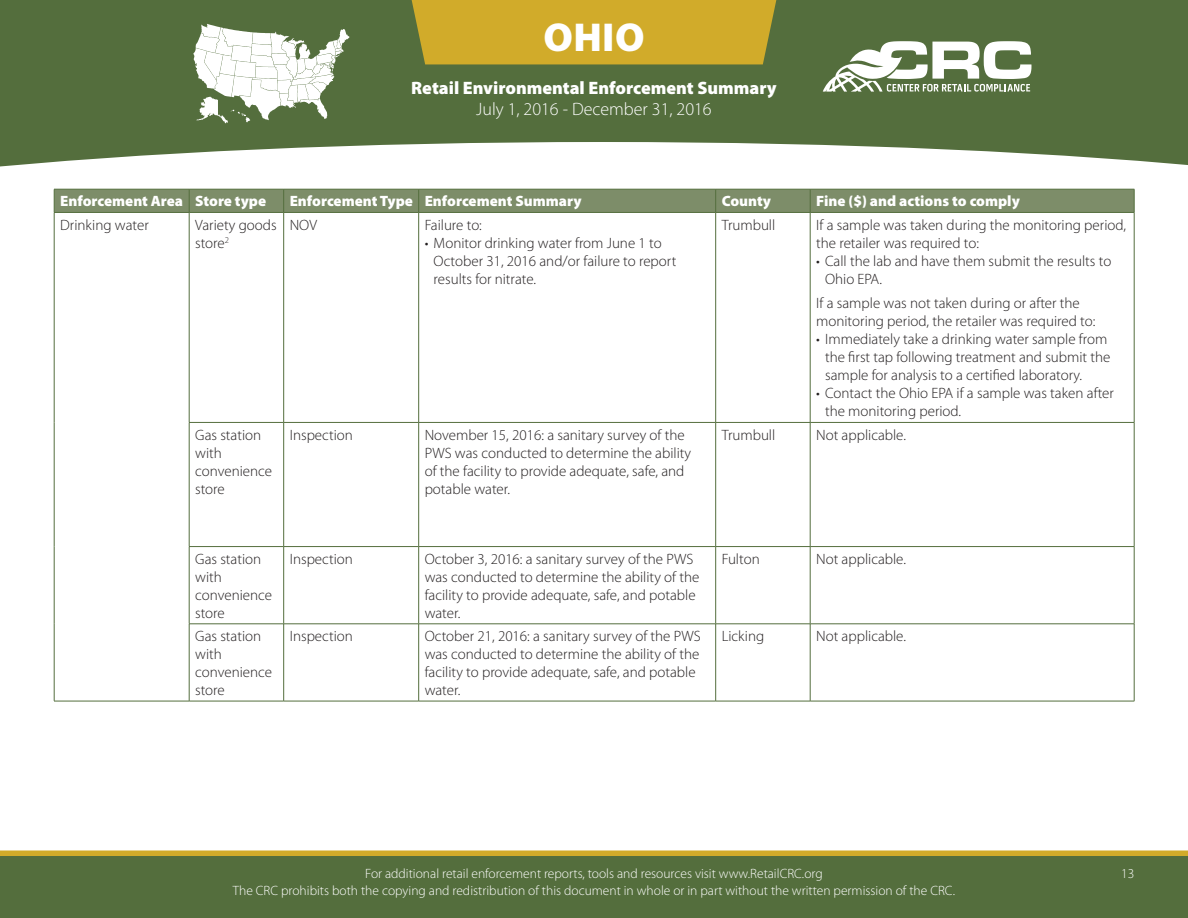
<style>
.page{position:relative;width:1188px;height:918px;background:#fff}
.page>*{position:absolute;margin:0;border:0;box-sizing:border-box;transform-origin:0 0}
.t1{font:900 40.5px "Myriad Pro";color:#fff}
.t2{font:900 18px "Myriad Pro";color:#fff}
.t3{font:300 18px "Myriad Pro";color:#fff}
.t4{font:300 15px/18px "Myriad Pro";color:#231f20}
.t5{font:900 15px "Myriad Pro";color:#fff}
.t6{font:300 13.5px/16.5px "Myriad Pro";color:#fff;text-align:center}
</style>
<div class="page">
<div style="left:0;top:850px;width:1188px;height:6px;background:#d1ab2a"></div>
<div style="left:0;top:856px;width:1188px;height:62px;background:#546e3d"></div>
<svg style="left:0;top:155px;width:1188px;height:12px"></svg>
<div style="left:0;top:0;width:1188px;height:155px;background:#546e3d"></div>
<svg style="left:823px;top:41px;width:209px;height:51px"></svg>
<svg style="left:393px;top:0;width:402px;height:69px;background:#b99f2d"></svg>
<svg style="left:193px;top:24px;width:156px;height:99px"></svg>
<hr style="left:54px;top:213px;width:1px;height:209px;background:#546e3d">
<hr style="left:54px;top:422px;width:1px;height:125px;background:#546e3d">
<hr style="left:54px;top:547px;width:1px;height:77px;background:#546e3d">
<hr style="left:54px;top:624px;width:1px;height:77px;background:#546e3d">
<hr style="left:189px;top:213px;width:1px;height:209px;background:#546e3d">
<hr style="left:283px;top:213px;width:1px;height:209px;background:#546e3d">
<hr style="left:418px;top:213px;width:1px;height:209px;background:#546e3d">
<hr style="left:715px;top:213px;width:1px;height:209px;background:#546e3d">
<hr style="left:810px;top:213px;width:1px;height:209px;background:#546e3d">
<hr style="left:1134px;top:213px;width:1px;height:209px;background:#546e3d">
<hr style="left:189px;top:422px;width:95px;height:1px;background:#546e3d">
<hr style="left:189px;top:423px;width:1px;height:123px;background:#546e3d">
<hr style="left:284px;top:422px;width:135px;height:1px;background:#546e3d">
<hr style="left:283px;top:423px;width:1px;height:123px;background:#546e3d">
<hr style="left:419px;top:422px;width:297px;height:1px;background:#546e3d">
<hr style="left:418px;top:423px;width:1px;height:123px;background:#546e3d">
<hr style="left:716px;top:422px;width:94px;height:1px;background:#546e3d">
<hr style="left:715px;top:423px;width:1px;height:123px;background:#546e3d">
<hr style="left:810px;top:422px;width:324px;height:1px;background:#546e3d">
<hr style="left:810px;top:423px;width:1px;height:123px;background:#546e3d">
<hr style="left:1134px;top:423px;width:1px;height:123px;background:#546e3d">
<hr style="left:189px;top:546px;width:95px;height:1px;background:#546e3d">
<hr style="left:189px;top:547px;width:1px;height:77px;background:#546e3d">
<hr style="left:284px;top:546px;width:135px;height:1px;background:#546e3d">
<hr style="left:283px;top:547px;width:1px;height:77px;background:#546e3d">
<hr style="left:419px;top:546px;width:297px;height:1px;background:#546e3d">
<hr style="left:418px;top:547px;width:1px;height:77px;background:#546e3d">
<hr style="left:716px;top:546px;width:94px;height:1px;background:#546e3d">
<hr style="left:715px;top:547px;width:1px;height:77px;background:#546e3d">
<hr style="left:810px;top:546px;width:324px;height:1px;background:#546e3d">
<hr style="left:810px;top:547px;width:1px;height:77px;background:#546e3d">
<hr style="left:1134px;top:547px;width:1px;height:77px;background:#546e3d">
<hr style="left:189px;top:624px;width:95px;height:1px;background:#546e3d">
<hr style="left:189px;top:624px;width:1px;height:77px;background:#546e3d">
<hr style="left:284px;top:624px;width:135px;height:1px;background:#546e3d">
<hr style="left:283px;top:624px;width:1px;height:77px;background:#546e3d">
<hr style="left:419px;top:624px;width:297px;height:1px;background:#546e3d">
<hr style="left:418px;top:624px;width:1px;height:77px;background:#546e3d">
<hr style="left:716px;top:624px;width:94px;height:1px;background:#546e3d">
<hr style="left:715px;top:624px;width:1px;height:77px;background:#546e3d">
<hr style="left:810px;top:624px;width:324px;height:1px;background:#546e3d">
<hr style="left:810px;top:624px;width:1px;height:77px;background:#546e3d">
<hr style="left:1134px;top:624px;width:1px;height:77px;background:#546e3d">
<div style="left:54px;top:189px;width:1081px;height:23px;background:#7d8d69"></div>
<hr style="left:54px;top:212px;width:135px;height:1px;background:#546e3d">
<hr style="left:189px;top:212px;width:95px;height:1px;background:#546e3d">
<hr style="left:284px;top:212px;width:135px;height:1px;background:#546e3d">
<hr style="left:419px;top:212px;width:297px;height:1px;background:#546e3d">
<hr style="left:716px;top:212px;width:94px;height:1px;background:#546e3d">
<hr style="left:810px;top:212px;width:324px;height:1px;background:#546e3d">
<hr style="left:54px;top:701px;width:135px;height:1px;background:#546e3d">
<hr style="left:189px;top:701px;width:95px;height:1px;background:#546e3d">
<hr style="left:284px;top:701px;width:135px;height:1px;background:#546e3d">
<hr style="left:419px;top:701px;width:297px;height:1px;background:#546e3d">
<hr style="left:716px;top:701px;width:94px;height:1px;background:#546e3d">
<hr style="left:810px;top:701px;width:324px;height:1px;background:#546e3d">
<h1 class="t1" style="left:543px;top:15px;width:103px">OHIO</h1>
<p class="t2" style="left:411px;top:78px;width:367px">Retail Environmental Enforcement Summary</p>
<p class="t3" style="left:476px;top:100px;width:237px">July 1, 2016 - December 31, 2016</p>
<p class="t5" style="left:60px;top:193px;width:208px">Enforcement Area Store type</p>
<p class="t5" style="left:290px;top:193px;width:293px">Enforcement Type Enforcement Summary</p>
<p class="t5" style="left:722px;top:193px;width:51px">County</p>
<p class="t5" style="left:816px;top:193px;width:205px">Fine ($) and actions to comply</p>
<p class="t4" style="left:60px;top:216px;width:90px">Drinking water</p>
<p class="t4" style="left:195px;top:216px;width:83px">Variety goods store<sup>2</sup></p>
<p class="t4" style="left:290px;top:216px;width:29px">NOV</p>
<p class="t4" style="left:425px;top:216px;width:59px">Failure to:</p>
<p class="t4" style="left:722px;top:216px;width:55px">Trumbull</p>
<p class="t4" style="left:816px;top:216px;width:311px">If a sample was taken during the monitoring period, the retailer was required to:</p>
<p class="t4" style="left:825px;top:252px;width:288px;text-indent:-9px">• Call the lab and have them submit the results to<br>Ohio EPA.</p>
<p class="t4" style="left:816px;top:295px;width:281px">If a sample was not taken during or after the monitoring period, the retailer was required to:</p>
<p class="t4" style="left:825px;top:331px;width:287px;text-indent:-9px">• Immediately take a drinking water sample from the first tap following treatment and submit the sample for analysis to a certified laboratory.</p>
<p class="t4" style="left:825px;top:385px;width:290px;text-indent:-9px">• Contact the Ohio EPA if a sample was taken after the monitoring period.</p>
<p class="t4" style="left:434px;top:234px;width:244px;text-indent:-9px">• Monitor drinking water from June 1 to<br>October 31, 2016 and/or failure to report results for nitrate.</p>
<p class="t4" style="left:195px;top:426px;width:78px">Gas station with convenience store</p>
<p class="t4" style="left:290px;top:426px;width:65px">Inspection</p>
<p class="t4" style="left:425px;top:426px;width:268px">November 15, 2016: a sanitary survey of the PWS was conducted to determine the ability of the facility to provide adequate, safe, and potable water.</p>
<p class="t4" style="left:722px;top:426px;width:55px">Trumbull</p>
<p class="t4" style="left:816px;top:426px;width:91px">Not applicable.</p>
<p class="t4" style="left:195px;top:550px;width:78px">Gas station with convenience store</p>
<p class="t4" style="left:290px;top:550px;width:65px">Inspection</p>
<p class="t4" style="left:425px;top:550px;width:276px">October 3, 2016: a sanitary survey of the PWS was conducted to determine the ability of the facility to provide adequate, safe, and potable water.</p>
<p class="t4" style="left:722px;top:550px;width:40px">Fulton</p>
<p class="t4" style="left:816px;top:550px;width:91px">Not applicable.</p>
<p class="t4" style="left:195px;top:627px;width:78px">Gas station with convenience store</p>
<p class="t4" style="left:290px;top:627px;width:65px">Inspection</p>
<p class="t4" style="left:425px;top:627px;width:278px">October 21, 2016: a sanitary survey of the PWS was conducted to determine the ability of the facility to provide adequate, safe, and potable water.</p>
<p class="t4" style="left:722px;top:627px;width:44px">Licking</p>
<p class="t4" style="left:816px;top:627px;width:91px">Not applicable.</p>
<p class="t6" style="left:233px;top:866px;width:724px">For additional retail enforcement reports, tools and resources visit www.RetailCRC.org<br>The CRC prohibits both the copying and redistribution of this document in whole or in part without the written permission of the CRC.</p>
<p class="t6" style="left:1121px;top:866px;width:15px">13</p>
</div>
